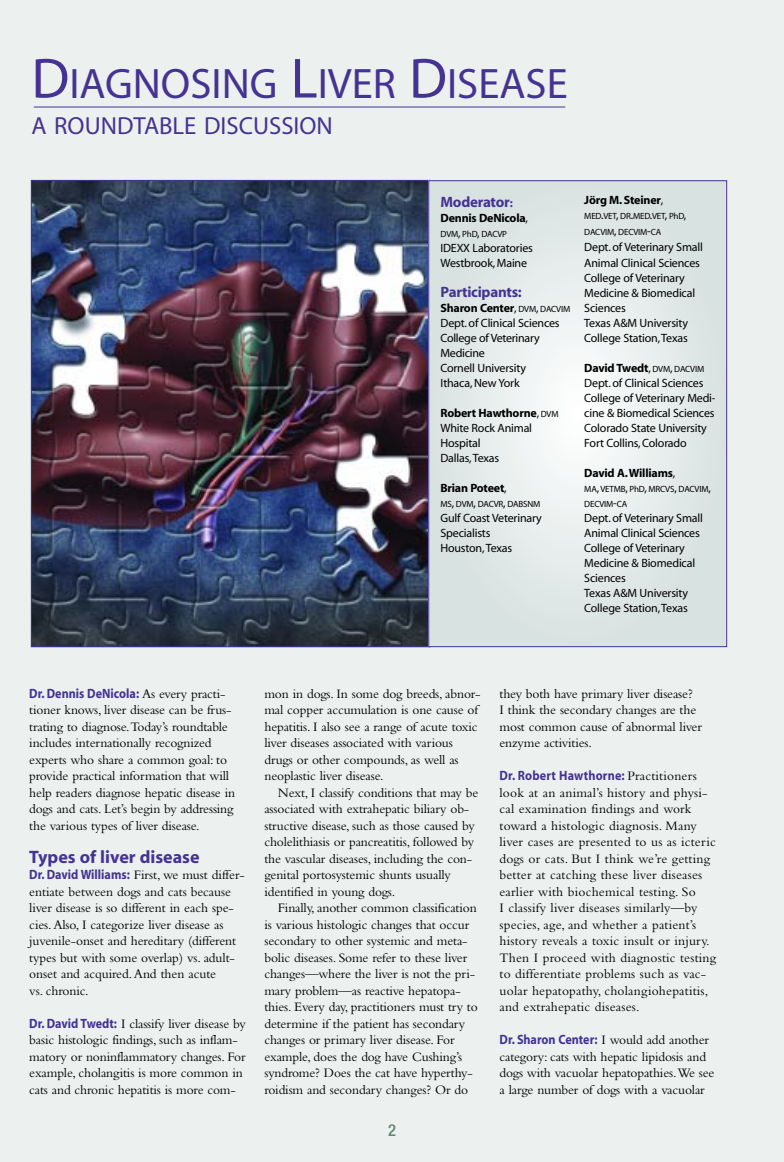
<style>
.page{position:relative;width:784px;height:1162px;background:#ecf1f0}
.page>*{position:absolute;margin:0;border:0;box-sizing:border-box;transform-origin:0 0}
.t1{font:42.75px "Myriad";color:#453394}
.t2{font:24.75px "Myriad";color:#453394}
.t3{font:700 18px "Myriad";color:#453394}
.t4{font:500 condensed 16.5px "Helvetica Neue";color:#638770}
.t5{font:700 15px "Myriad";letter-spacing:-.015em;color:#453394}
.t6{font:13.5px/16.5px "Bembo";letter-spacing:-.01em;color:#000}
.t7{font:13.5px/16.5px "Bembo";letter-spacing:.015em;color:#000}
.t8{font:700 13.5px "Myriad";color:#453394;scale:.9 1}
.t9{font:12px/15px "Myriad";letter-spacing:-.015em;color:#000}
.t10{font:700 12px "Myriad";letter-spacing:-.015em;color:#000}
.t11{font:9px/15px "Myriad";letter-spacing:-.02em;color:#000}
.s1{font-size:57px}
.s2{font-size:12px}
.s3{font-weight:400}
.s4{font-weight:700}
.s5{font-size:9px}
.s6{font-family:"Bembo";font-weight:400;color:#000}
.s7{font-family:"Myriad";font-weight:700;color:#453394}
</style>
<div class="page">
<img style="left:33px;top:182px;width:395px;height:463px">
<div style="left:430px;top:182px;width:295px;height:463px;background:#d8e2e1"></div>
<div style="left:431px;top:185px;width:293px;height:457px;background:#dae3e2;border-radius:50%"></div>
<div style="left:450px;top:215px;width:255px;height:397px;background:#dee7e6;border-radius:50%"></div>
<div style="left:465px;top:238px;width:225px;height:351px;background:#e2eae9;border-radius:50%"></div>
<div style="left:480px;top:261px;width:195px;height:305px;background:#e6edec;border-radius:50%"></div>
<div style="left:495px;top:285px;width:165px;height:257px;background:#eaefef;border-radius:50%"></div>
<div style="left:510px;top:308px;width:135px;height:211px;background:#eef3f2;border-radius:50%"></div>
<div style="left:525px;top:332px;width:105px;height:163px;background:#f2f5f5;border-radius:50%"></div>
<div style="left:540px;top:355px;width:75px;height:117px;background:#f6f8f8;border-radius:50%"></div>
<div style="left:555px;top:378px;width:45px;height:71px;background:#fafbfb;border-radius:50%"></div>
<div style="left:570px;top:402px;width:15px;height:23px;background:#fefefe;border-radius:50%"></div>
<div style="left:428px;top:180px;width:299px;height:467px;border:1px solid #453394"></div>
<hr style="left:34px;top:107px;width:531px;height:1px;background:#453394">
<h1 class="t1" style="left:31px;top:67px;width:537px"><span class="s1">D</span>IAGNOSING <span class="s1">L</span>IVER <span class="s1">D</span>ISEASE</h1>
<h2 class="t2" style="left:31px;top:116px;width:303px">A ROUNDTABLE DISCUSSION</h2>
<p class="t5" style="left:440px;top:196px;width:74px">Moderator<span class="s2">:</span></p>
<p class="t10" style="left:440px;top:213px;width:89px">Dennis DeNicola<span class="s3">,</span></p>
<p class="t11" style="left:440px;top:227px;width:68px">DVM<span class="s2">,</span> PhD<span class="s2">,</span> DACVP</p>
<p class="t9" style="left:440px;top:241px;width:94px">IDEXX Laboratories<br>Westbrook, Maine</p>
<p class="t5" style="left:440px;top:286px;width:83px">Participants:</p>
<p class="t9" style="left:440px;top:301px;width:131px"><span class="s4">Sharon Center</span>, <span class="s5">DVM</span>, <span class="s5">DACVIM<br></span>Dept. of Clinical Sciences<br>College of Veterinary<br>Medicine<br>Cornell University<br>Ithaca, New York</p>
<p class="t9" style="left:440px;top:406px;width:120px"><span class="s4">Robert Hawthorne</span>, <span class="s5">DVM<br></span>White Rock Animal<br>Hospital<br>Dallas,Texas</p>
<p class="t10" style="left:440px;top:483px;width:68px">Brian Poteet<span class="s3">,</span></p>
<p class="t11" style="left:440px;top:497px;width:101px">MS<span class="s2">,</span> DVM<span class="s2">,</span> DACVR<span class="s2">,</span> DABSNM</p>
<p class="t9" style="left:440px;top:511px;width:103px">Gulf Coast Veterinary<br>Specialists<br>Houston,Texas</p>
<p class="t10" style="left:584px;top:196px;width:81px">Jörg M. Steiner<span class="s3">,</span></p>
<p class="t11" style="left:584px;top:210px;width:104px">MED<span class="s2">.</span>VET<span class="s2">,</span> DR<span class="s2">.</span>MED<span class="s2">.</span>VET<span class="s2">,</span> PhD<span class="s2">,<br></span>DACVIM<span class="s2">,</span> DECVIM<span class="s2">-</span>CA</p>
<p class="t9" style="left:584px;top:239px;width:120px;line-height:16.2px">Dept. of Veterinary Small<br>Animal Clinical Sciences</p>
<p class="t9" style="left:584px;top:271px;width:112px">College of Veterinary<br>Medicine &amp; Biomedical<br>Sciences<br>Texas A&amp;M University<br>College Station,Texas</p>
<p class="t9" style="left:584px;top:361px;width:133px"><span class="s4">David Twedt</span>, <span class="s5">DVM</span>, <span class="s5">DACVIM<br></span>Dept. of Clinical Sciences<br>College of Veterinary Medi&shy;cine &amp; Biomedical Sciences<br>Colorado State University<br>Fort Collins, Colorado</p>
<p class="t10" style="left:584px;top:468px;width:93px">David A.Williams<span class="s3">,</span></p>
<p class="t11" style="left:584px;top:482px;width:128px">MA<span class="s2">,</span> VETMB<span class="s2">,</span> PhD<span class="s2">,</span> MRCVS<span class="s2">,</span> DACVIM<span class="s2">,<br></span>DECVIM<span class="s2">-</span>CA</p>
<p class="t9" style="left:584px;top:511px;width:120px">Dept. of Veterinary Small<br>Animal Clinical Sciences<br>College of Veterinary<br>Medicine &amp; Biomedical<br>Sciences<br>Texas A&amp;M University<br>College Station,Texas</p>
<p class="t8" style="left:29px;top:688px;width:219px">Dr. Dennis DeNicola: <span class="s6">As every practi-</span></p>
<p class="t6" style="left:29px;top:703px;width:207px">tioner knows, liver disease can be frus&shy;trating to diagnose.Today’s roundtable includes internationally recognized experts who share a common goal: to provide practical information that will help readers diagnose hepatic disease in dogs and cats. Let’s begin by addressing the various types of liver disease.</p>
<h3 class="t3" style="left:29px;top:850px;width:172px">Types of liver disease</h3>
<p class="t6" style="left:29px;top:868px;width:217px"><span class="s7">Dr. David Williams:</span> First, we must differ&shy;entiate between dogs and cats because liver disease is so different in each spe&shy;cies.Also, I categorize liver disease as juvenile-onset and hereditary (different types but with some overlap) vs. adult&shy;onset and acquired.And then acute<br>vs. chronic.</p>
<p class="t6" style="left:29px;top:1016px;width:218px"><span class="s7">Dr. David Twedt:</span> I classify liver disease by basic histologic findings, such as inflam&shy;matory or noninflammatory changes. For example, cholangitis is more common in cats and chronic hepatitis is more com-</p>
<p class="t6" style="left:264px;top:686px;width:218px">mon in dogs. In some dog breeds, abnor&shy;mal copper accumulation is one cause of hepatitis. I also see a range of acute toxic liver diseases associated with various drugs or other compounds, as well as neoplastic liver disease.</p>
<p class="t6" style="left:264px;top:785px;width:215px;text-indent:14px">Next, I classify conditions that may be associated with extrahepatic biliary ob&shy;structive disease, such as those caused by cholelithiasis or pancreatitis, followed by the vascular diseases, including the con&shy;genital portosystemic shunts usually identified in young dogs.</p>
<p class="t6" style="left:264px;top:901px;width:215px;text-indent:14px">Finally, another common classification is various histologic changes that occur secondary to other systemic and meta&shy;bolic diseases. Some refer to these liver changes—where the liver is not the pri&shy;mary problem—as reactive hepatopa&shy;thies. Every day, practitioners must try to determine if the patient has secondary changes or primary liver disease. For example, does the dog have Cushing’s syndrome? Does the cat have hyperthy&shy;roidism and secondary changes? Or do</p>
<p class="t4" style="left:388px;top:1123px;width:9px">2</p>
<p class="t6" style="left:499px;top:686px;width:204px">they both have primary liver disease?<br>I think the secondary changes are the most common cause of abnormal liver enzyme activities.</p>
<p class="t8" style="left:499px;top:770px;width:220px">Dr. Robert Hawthorne: <span class="s6">Practitioners</span></p>
<p class="t7" style="left:499px;top:785px;width:218px">look at an animal’s history and physi&shy;cal examination findings and work toward a histologic diagnosis. Many liver cases are presented to us as icteric dogs or cats. But I think we’re getting better at catching these liver diseases earlier with biochemical testing. So<br>I classify liver diseases similarly—by species, age, and whether a patient’s history reveals a toxic insult or injury.<br>Then I proceed with diagnostic testing to differentiate problems such as vac&shy;uolar hepatopathy, cholangiohepatitis, and extrahepatic diseases.</p>
<p class="t8" style="left:499px;top:1034px;width:234px">Dr. Sharon Center: <span class="s6">I would add another</span></p>
<p class="t6" style="left:499px;top:1049px;width:216px">category: cats with hepatic lipidosis and dogs with vacuolar hepatopathies.We see a large number of dogs with a vacuolar</p>
</div>
